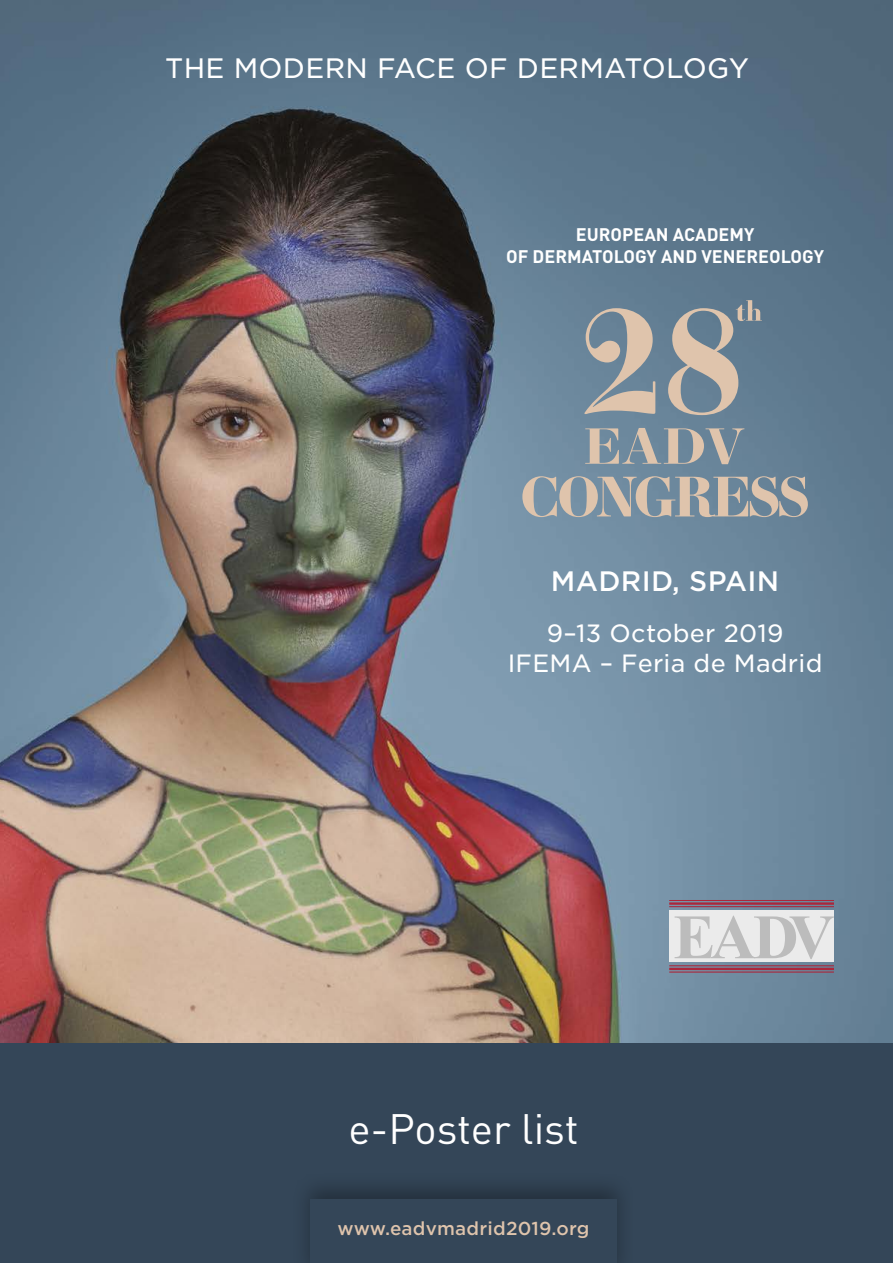
<style>
.page{position:relative;width:893px;height:1263px;background:#fff}
.page>*{position:absolute;margin:0;border:0;box-sizing:border-box;transform-origin:0 0}
.t1{font:42px "DIN";letter-spacing:-.005em;color:#fff}
.t2{font:27px "Gotham S Sm";letter-spacing:.01em;color:#fff}
.t3{font:500 27px "Gotham S Sm";letter-spacing:.01em;color:#fff}
.t4{font:24px/30px "Gotham S Sm";letter-spacing:.01em;color:#fff;text-align:center}
.t5{font:700 18px/21.6px "DIN";color:#fff;text-align:center}
.t6{font:500 18px "Gotham S Sm";letter-spacing:.01em;color:#dfc4ac}
</style>
<div class="page">
<img style="left:0;top:0;width:893px;height:1044px">
<svg style="left:584px;top:300px;width:178px;height:115px;background:#8d969c"></svg>
<svg style="left:585px;top:428px;width:159px;height:36px;background:#939ba1"></svg>
<svg style="left:522px;top:476px;width:286px;height:41px;background:#9ca1a4"></svg>
<div style="left:0;top:1044px;width:893px;height:219px;background:#344658"></div>
<div style="left:669px;top:910px;width:165px;height:52px;background:#ebebeb"></div>
<hr style="left:669px;top:902px;width:165px;height:3px;background:#ab273b">
<hr style="left:669px;top:906px;width:165px;height:1px;background:#ab273b">
<hr style="left:669px;top:900px;width:165px;height:1px;background:#ab273b">
<hr style="left:669px;top:968px;width:165px;height:2px;background:#ab273b">
<hr style="left:669px;top:971px;width:165px;height:1px;background:#ab273b">
<hr style="left:669px;top:965px;width:165px;height:1px;background:#ab273b">
<svg style="left:675px;top:915px;width:159px;height:44px"></svg>
<div style="left:291px;top:1171px;width:344px;height:92px;background:#000;opacity:.33"></div>
<div style="left:310px;top:1199px;width:307px;height:64px;background:#344658"></div>
<h2 class="t2" style="left:165px;top:50px;width:585px">THE MODERN FACE OF DERMATOLOGY</h2>
<p class="t5" style="left:506px;top:223px;width:319px">EUROPEAN ACADEMY<br>OF DERMATOLOGY AND VENEREOLOGY</p>
<h2 class="t3" style="left:551px;top:562px;width:230px">MADRID, SPAIN</h2>
<h3 class="t4" style="left:508px;top:617px;width:316px">9–13 October 2019<br>IFEMA – Feria de Madrid</h3>
<h1 class="t1" style="left:348px;top:1102px;width:232px">e-Poster list</h1>
<p class="t6" style="left:337px;top:1216px;width:254px">www.eadvmadrid2019.org</p>
</div>
